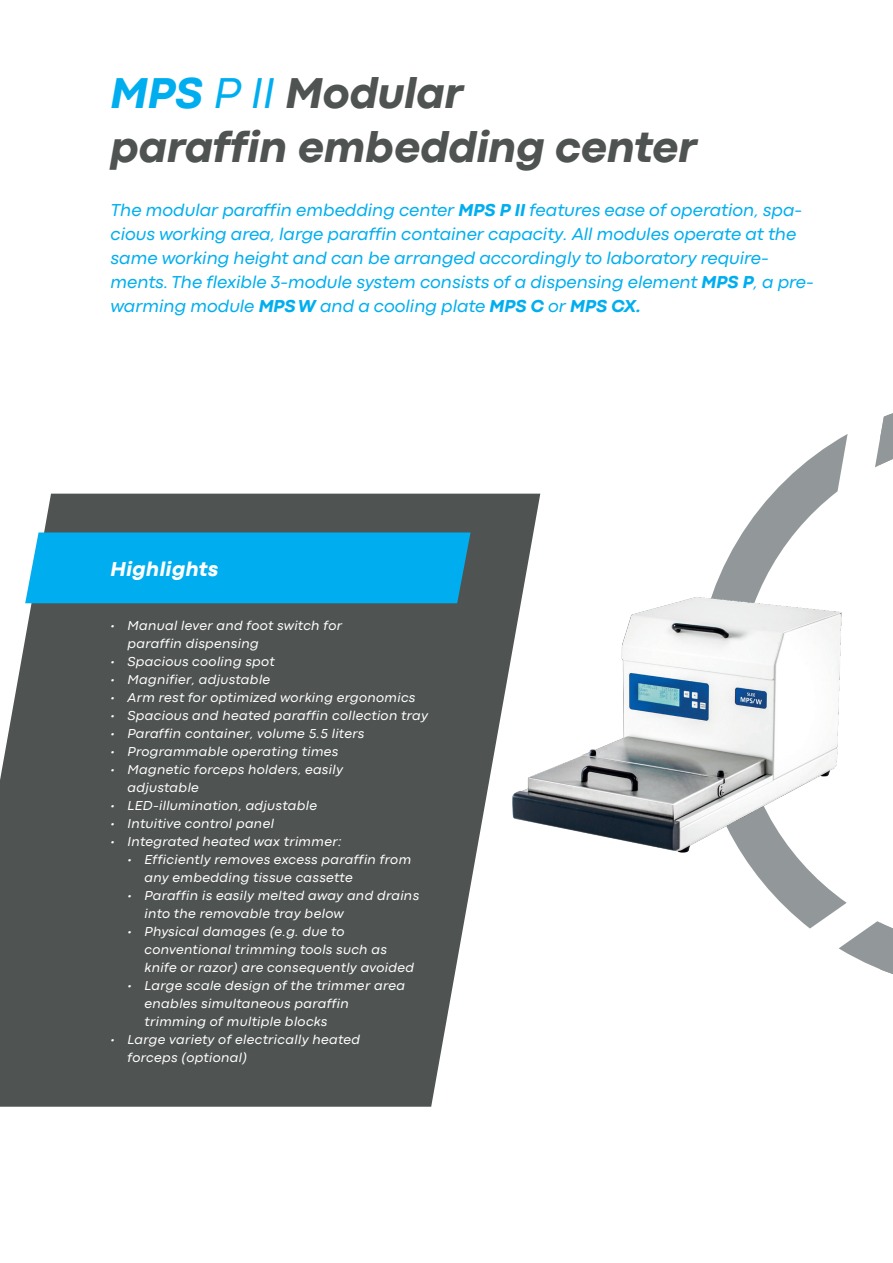
<style>
.page{position:relative;width:893px;height:1263px;background:#fff}
.page>*{position:absolute;margin:0;border:0;box-sizing:border-box;transform-origin:0 0}
.t1{font:italic 800 45px/54px "Codec Pro";color:#4f5351}
.t2{font:italic 800 21px "Codec Pro";letter-spacing:.025em;color:#fff}
.t3{font:italic 18px/24px "Codec Pro";color:#00aeef}
.t4{font:italic 13.5px/18px "Codec Pro";letter-spacing:.025em;color:#fff}
.s1{color:#00aeef}
.s2{font-weight:400;color:#00aeef}
.s3{font-weight:800}
</style>
<div class="page">
<svg style="left:725px;top:434px;width:155px;height:535px"></svg>
<svg style="left:0;top:494px;width:540px;height:613px;fill:#4f5351"></svg>
<div style="left:25px;top:532px;width:446px;height:71px;background:#00aeef"></div>
<img style="left:480px;top:563px;width:395px;height:295px">
<svg style="left:880px;top:413px;width:13px;height:561px"></svg>
<h1 class="t1" style="left:111px;top:63px;width:588px"><span class="s1">MPS</span> <span class="s2">P II</span> Modular<br>paraffin embedding center</h1>
<p class="t3" style="left:111px;top:197px;width:705px">The modular paraffin embedding center <span class="s3">MPS P II</span> features ease of operation, spa&shy;cious working area, large paraffin container capacity. All modules operate at the same working height and can be arranged accordingly to laboratory require&shy;ments. The flexible 3-module system consists of a dispensing element <span class="s3">MPS P</span>, a pre&shy;warming module <span class="s3">MPS W</span> and a cooling plate <span class="s3">MPS C</span> or <span class="s3">MPS CX.</span></p>
<h2 class="t2" style="left:111px;top:554px;width:109px">Highlights</h2>
<p class="t4" style="left:128px;top:616px;width:216px;text-indent:-17px">• Manual lever and foot switch for paraffin dispensing</p>
<p class="t4" style="left:111px;top:652px;width:166px">• Spacious cooling spot</p>
<p class="t4" style="left:111px;top:670px;width:161px">• Magnifier, adjustable</p>
<p class="t4" style="left:111px;top:688px;width:306px">• Arm rest for optimized working ergonomics</p>
<p class="t4" style="left:111px;top:706px;width:319px">• Spacious and heated paraffin collection tray</p>
<p class="t4" style="left:111px;top:724px;width:255px">• Paraffin container, volume 5.5 liters</p>
<p class="t4" style="left:111px;top:742px;width:229px">• Programmable operating times</p>
<p class="t4" style="left:128px;top:760px;width:217px;text-indent:-17px">• Magnetic forceps holders, easily adjustable</p>
<p class="t4" style="left:111px;top:796px;width:208px">• LED-illumination, adjustable</p>
<p class="t4" style="left:111px;top:814px;width:165px">• Intuitive control panel</p>
<p class="t4" style="left:111px;top:832px;width:232px">• Integrated heated wax trimmer:</p>
<p class="t4" style="left:145px;top:850px;width:268px;text-indent:-17px">• Efficiently removes excess paraffin from any embedding tissue cassette</p>
<p class="t4" style="left:145px;top:886px;width:276px;text-indent:-17px">• Paraffin is easily melted away and drains into the removable tray below</p>
<p class="t4" style="left:145px;top:922px;width:271px;text-indent:-17px">• Physical damages (e.g. due to conventional trimming tools such as knife or razor) are consequently avoided</p>
<p class="t4" style="left:145px;top:976px;width:262px;text-indent:-17px">• Large scale design of the trimmer area enables simultaneous paraffin trimming of multiple blocks</p>
<p class="t4" style="left:128px;top:1030px;width:234px;text-indent:-17px">• Large variety of electrically heated forceps (optional)</p>
</div>
